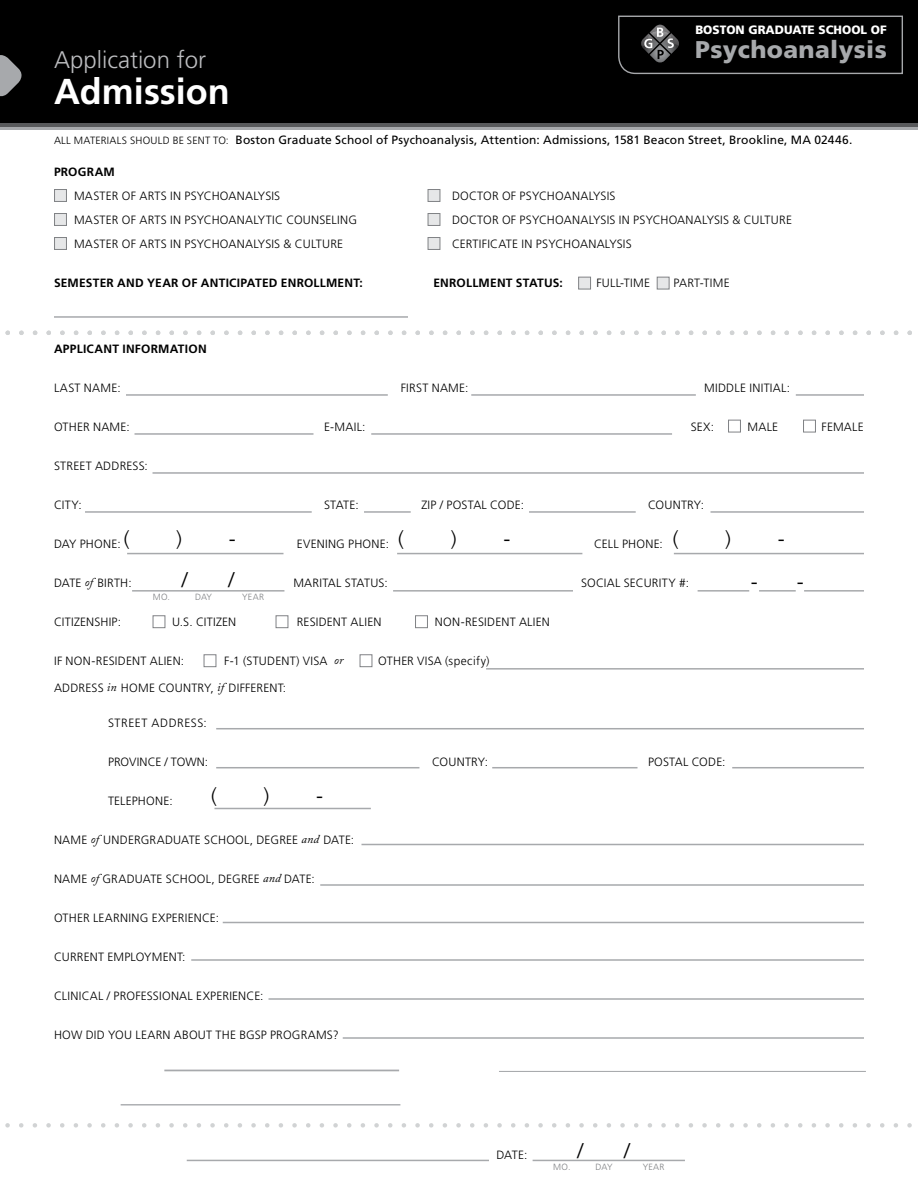
<style>
.page{position:relative;width:918px;height:1188px;background:#fff}
.page>*{position:absolute;margin:0;border:0;box-sizing:border-box;transform-origin:0 0}
.t1{font:700 36px "Frutiger";color:#fff}
.t2{font:900 24.15px "Frutiger";letter-spacing:.015em;color:#a7a9ac}
.t3{font:300 24px "Frutiger";color:#bcbdc0}
.t4{font:300 21px "Frutiger";color:#000}
.t5{font:900 12.15px "Frutiger";color:#fff}
.t6{font:300 12px "Frutiger";letter-spacing:.02em;color:#000}
.t7{font:12px "Frutiger";letter-spacing:.01em;color:#000}
.t8{font:700 12px "Frutiger";letter-spacing:.02em;color:#000}
.t9{font:300 12px "Frutiger";letter-spacing:.045em;color:#000}
.t10{font:300 12px "Frutiger";color:#000}
.t11{font:300 9px "Frutiger";letter-spacing:.03em;color:#808285}
.s1{font-weight:300;font-size:10.5px}
.s2{font-family:"Adobe Caslon Pro";font-weight:400;font-style:italic}
</style>
<div class="page">
<div style="left:0;top:0;width:918px;height:124px;background:#000"></div>
<hr style="left:126px;top:394px;width:262px;height:2px;background:#a7a9ac">
<hr style="left:132px;top:590px;width:152px;height:2px;background:#a7a9ac">
<div style="left:728px;top:420px;width:13px;height:12px;background:#fff;border:1px solid #808285"></div>
<div style="left:803px;top:420px;width:13px;height:12px;background:#fff;border:1px solid #808285"></div>
<div style="left:54px;top:189px;width:13px;height:13px;background:#e6e7e8;border:1px solid #808285"></div>
<div style="left:54px;top:213px;width:13px;height:13px;background:#e6e7e8;border:1px solid #808285"></div>
<div style="left:54px;top:237px;width:13px;height:13px;background:#e6e7e8;border:1px solid #808285"></div>
<div style="left:428px;top:189px;width:12px;height:13px;background:#e6e7e8;border:1px solid #808285"></div>
<div style="left:428px;top:213px;width:12px;height:13px;background:#e6e7e8;border:1px solid #808285"></div>
<div style="left:428px;top:237px;width:12px;height:13px;background:#e6e7e8;border:1px solid #808285"></div>
<hr style="left:471px;top:394px;width:225px;height:2px;background:#a7a9ac">
<hr style="left:796px;top:394px;width:68px;height:2px;background:#a7a9ac">
<hr style="left:135px;top:433px;width:178px;height:2px;background:#a7a9ac">
<hr style="left:153px;top:472px;width:711px;height:2px;background:#a7a9ac">
<hr style="left:85px;top:511px;width:227px;height:2px;background:#a7a9ac">
<hr style="left:364px;top:511px;width:47px;height:2px;background:#a7a9ac">
<hr style="left:529px;top:511px;width:107px;height:2px;background:#a7a9ac">
<hr style="left:711px;top:511px;width:153px;height:2px;background:#a7a9ac">
<hr style="left:127px;top:553px;width:157px;height:1px;background:#a7a9ac">
<hr style="left:397px;top:553px;width:185px;height:1px;background:#a7a9ac">
<hr style="left:674px;top:553px;width:190px;height:1px;background:#a7a9ac">
<hr style="left:393px;top:590px;width:180px;height:2px;background:#a7a9ac">
<hr style="left:698px;top:590px;width:51px;height:2px;background:#a7a9ac">
<hr style="left:759px;top:590px;width:37px;height:2px;background:#a7a9ac">
<hr style="left:804px;top:590px;width:60px;height:2px;background:#a7a9ac">
<div style="left:153px;top:615px;width:12px;height:13px;background:#fff;border:1px solid #808285"></div>
<div style="left:276px;top:615px;width:12px;height:13px;background:#fff;border:1px solid #808285"></div>
<div style="left:415px;top:615px;width:13px;height:13px;background:#fff;border:1px solid #808285"></div>
<div style="left:204px;top:654px;width:12px;height:13px;background:#fff;border:1px solid #808285"></div>
<div style="left:360px;top:654px;width:12px;height:13px;background:#fff;border:1px solid #808285"></div>
<hr style="left:486px;top:668px;width:378px;height:2px;background:#a7a9ac">
<hr style="left:216px;top:728px;width:648px;height:1px;background:#a7a9ac">
<hr style="left:732px;top:767px;width:132px;height:1px;background:#a7a9ac">
<hr style="left:362px;top:844px;width:502px;height:1px;background:#a7a9ac">
<hr style="left:492px;top:767px;width:145px;height:1px;background:#a7a9ac">
<hr style="left:214px;top:808px;width:157px;height:1px;background:#a7a9ac">
<div style="left:0;top:123px;width:918px;height:6px;background:#58595b"></div>
<hr style="left:0;top:127px;width:918px;height:2px;background:#a7a9ac">
<hr style="left:320px;top:884px;width:544px;height:2px;background:#a7a9ac">
<hr style="left:223px;top:922px;width:641px;height:1px;background:#a7a9ac">
<hr style="left:191px;top:959px;width:673px;height:2px;background:#a7a9ac">
<hr style="left:268px;top:998px;width:596px;height:2px;background:#a7a9ac">
<hr style="left:343px;top:1037px;width:521px;height:2px;background:#a7a9ac">
<hr style="left:533px;top:1160px;width:152px;height:1px;background:#a7a9ac">
<hr style="left:187px;top:1160px;width:302px;height:1px;background:#a7a9ac">
<svg style="left:5px;top:331px;width:907px;height:4px"></svg>
<svg style="left:5px;top:1123px;width:907px;height:5px"></svg>
<svg style="left:618px;top:15px;width:285px;height:60px"></svg>
<hr style="left:371px;top:433px;width:301px;height:2px;background:#a7a9ac">
<hr style="left:54px;top:316px;width:354px;height:2px;background:#a7a9ac">
<div style="left:578px;top:277px;width:13px;height:12px;background:#e6e7e8;border:1px solid #808285"></div>
<div style="left:657px;top:277px;width:12px;height:12px;background:#e6e7e8;border:1px solid #808285"></div>
<svg style="left:0;top:55px;width:22px;height:41px"></svg>
<hr style="left:216px;top:767px;width:203px;height:1px;background:#a7a9ac">
<hr style="left:164px;top:1070px;width:235px;height:1px;background:#a7a9ac">
<hr style="left:121px;top:1104px;width:279px;height:1px;background:#a7a9ac">
<hr style="left:499px;top:1071px;width:367px;height:1px;background:#a7a9ac">
<h3 class="t3" style="left:54px;top:46px;width:154px">Application for</h3>
<h1 class="t1" style="left:54px;top:70px;width:177px">Admission</h1>
<p class="t5" style="left:695px;top:22px;width:193px">BOSTON GRADUATE SCHOOL OF</p>
<h2 class="t2" style="left:695px;top:35px;width:193px">Psychoanalysis</h2>
<p class="t7" style="left:54px;top:133px;width:800px"><span class="s1">ALL MATERIALS SHOULD BE SENT TO:</span> Boston Graduate School of Psychoanalysis, Attention: Admissions, 1581 Beacon Street, Brookline, MA 02446.</p>
<p class="t8" style="left:54px;top:165px;width:62px">PROGRAM</p>
<p class="t6" style="left:74px;top:189px;width:208px">MASTER OF ARTS IN PSYCHOANALYSIS</p>
<p class="t6" style="left:452px;top:189px;width:165px">DOCTOR OF PSYCHOANALYSIS</p>
<p class="t6" style="left:74px;top:213px;width:285px">MASTER OF ARTS IN PSYCHOANALYTIC COUNSELING</p>
<p class="t6" style="left:452px;top:213px;width:342px">DOCTOR OF PSYCHOANALYSIS IN PSYCHOANALYSIS &amp; CULTURE</p>
<p class="t6" style="left:74px;top:237px;width:271px">MASTER OF ARTS IN PSYCHOANALYSIS &amp; CULTURE</p>
<p class="t6" style="left:452px;top:237px;width:181px">CERTIFICATE IN PSYCHOANALYSIS</p>
<p class="t8" style="left:54px;top:276px;width:310px">SEMESTER AND YEAR OF ANTICIPATED ENROLLMENT:</p>
<p class="t8" style="left:433px;top:276px;width:131px">ENROLLMENT STATUS:</p>
<p class="t6" style="left:596px;top:276px;width:55px">FULL-TIME</p>
<p class="t6" style="left:674px;top:276px;width:58px">PART-TIME</p>
<p class="t8" style="left:54px;top:342px;width:154px">APPLICANT INFORMATION</p>
<p class="t6" style="left:54px;top:381px;width:68px">LAST NAME:</p>
<p class="t6" style="left:401px;top:381px;width:69px">FIRST NAME:</p>
<p class="t6" style="left:704px;top:381px;width:87px">MIDDLE INITIAL:</p>
<p class="t6" style="left:54px;top:420px;width:77px">OTHER NAME:</p>
<p class="t6" style="left:324px;top:420px;width:43px">E-MAIL:</p>
<p class="t6" style="left:691px;top:420px;width:25px">SEX:</p>
<p class="t6" style="left:747px;top:420px;width:32px">MALE</p>
<p class="t6" style="left:822px;top:420px;width:44px">FEMALE</p>
<p class="t6" style="left:54px;top:459px;width:95px">STREET ADDRESS:</p>
<p class="t6" style="left:54px;top:498px;width:29px">CITY:</p>
<p class="t6" style="left:324px;top:498px;width:36px">STATE:</p>
<p class="t6" style="left:421px;top:498px;width:104px">ZIP / POSTAL CODE:</p>
<p class="t6" style="left:648px;top:498px;width:58px">COUNTRY:</p>
<p class="t6" style="left:54px;top:537px;width:68px">DAY PHONE:</p>
<p class="t6" style="left:297px;top:537px;width:94px">EVENING PHONE:</p>
<p class="t6" style="left:594px;top:537px;width:70px">CELL PHONE:</p>
<p class="t6" style="left:54px;top:576px;width:79px">DATE <span class="s2">of</span> BIRTH:</p>
<h3 class="t4" style="left:182px;top:568px;width:7px">/</h3>
<h3 class="t4" style="left:228px;top:568px;width:7px">/</h3>
<p class="t6" style="left:293px;top:576px;width:96px">MARITAL STATUS:</p>
<p class="t6" style="left:581px;top:576px;width:110px">SOCIAL SECURITY #:</p>
<p class="t6" style="left:54px;top:615px;width:69px">CITIZENSHIP:</p>
<p class="t6" style="left:172px;top:615px;width:66px">U.S. CITIZEN</p>
<p class="t6" style="left:297px;top:615px;width:86px">RESIDENT ALIEN</p>
<p class="t6" style="left:435px;top:615px;width:117px">NON-RESIDENT ALIEN</p>
<p class="t6" style="left:54px;top:654px;width:132px">IF NON-RESIDENT ALIEN:</p>
<p class="t6" style="left:224px;top:654px;width:121px">F-1 (STUDENT) VISA <span class="s2">or</span></p>
<p class="t6" style="left:378px;top:654px;width:113px">OTHER VISA (specify)</p>
<p class="t6" style="left:54px;top:681px;width:234px">ADDRESS <span class="s2">in</span> HOME COUNTRY, <span class="s2">if</span> DIFFERENT:</p>
<p class="t9" style="left:108px;top:716px;width:100px">STREET ADDRESS:</p>
<p class="t10" style="left:108px;top:755px;width:102px">PROVINCE / TOWN:</p>
<p class="t6" style="left:432px;top:755px;width:58px">COUNTRY:</p>
<p class="t6" style="left:648px;top:755px;width:79px">POSTAL CODE:</p>
<p class="t6" style="left:108px;top:794px;width:66px">TELEPHONE:</p>
<p class="t6" style="left:54px;top:833px;width:302px">NAME <span class="s2">of</span> UNDERGRADUATE SCHOOL, DEGREE <span class="s2">and</span> DATE:</p>
<p class="t6" style="left:54px;top:872px;width:262px">NAME <span class="s2">of</span> GRADUATE SCHOOL, DEGREE <span class="s2">and</span> DATE:</p>
<p class="t6" style="left:54px;top:911px;width:167px">OTHER LEARNING EXPERIENCE:</p>
<p class="t6" style="left:54px;top:950px;width:133px">CURRENT EMPLOYMENT:</p>
<p class="t6" style="left:54px;top:989px;width:211px">CLINICAL / PROFESSIONAL EXPERIENCE:</p>
<p class="t6" style="left:54px;top:1028px;width:286px">HOW DID YOU LEARN ABOUT THE BGSP PROGRAMS?</p>
<h3 class="t4" style="left:124px;top:527px;width:7px">(</h3>
<h3 class="t4" style="left:176px;top:527px;width:7px">)</h3>
<h3 class="t4" style="left:229px;top:527px;width:8px">-</h3>
<h3 class="t4" style="left:398px;top:527px;width:7px">(</h3>
<h3 class="t4" style="left:451px;top:527px;width:7px">)</h3>
<h3 class="t4" style="left:503px;top:527px;width:8px">-</h3>
<h3 class="t4" style="left:673px;top:527px;width:7px">(</h3>
<h3 class="t4" style="left:725px;top:527px;width:7px">)</h3>
<h3 class="t4" style="left:778px;top:527px;width:8px">-</h3>
<h3 class="t4" style="left:751px;top:570px;width:54px">- -</h3>
<p class="t11" style="left:153px;top:592px;width:19px">MO.</p>
<p class="t11" style="left:195px;top:592px;width:19px">DAY</p>
<p class="t11" style="left:242px;top:592px;width:23px">YEAR</p>
<h3 class="t4" style="left:211px;top:784px;width:7px">(</h3>
<h3 class="t4" style="left:264px;top:784px;width:7px">)</h3>
<h3 class="t4" style="left:316px;top:784px;width:8px">-</h3>
<p class="t6" style="left:497px;top:1148px;width:32px">DATE:</p>
<h3 class="t4" style="left:577px;top:1139px;width:7px">/</h3>
<h3 class="t4" style="left:624px;top:1139px;width:7px">/</h3>
<p class="t11" style="left:553px;top:1162px;width:19px">MO.</p>
<p class="t11" style="left:596px;top:1162px;width:19px">DAY</p>
<p class="t11" style="left:643px;top:1162px;width:23px">YEAR</p>
</div>
